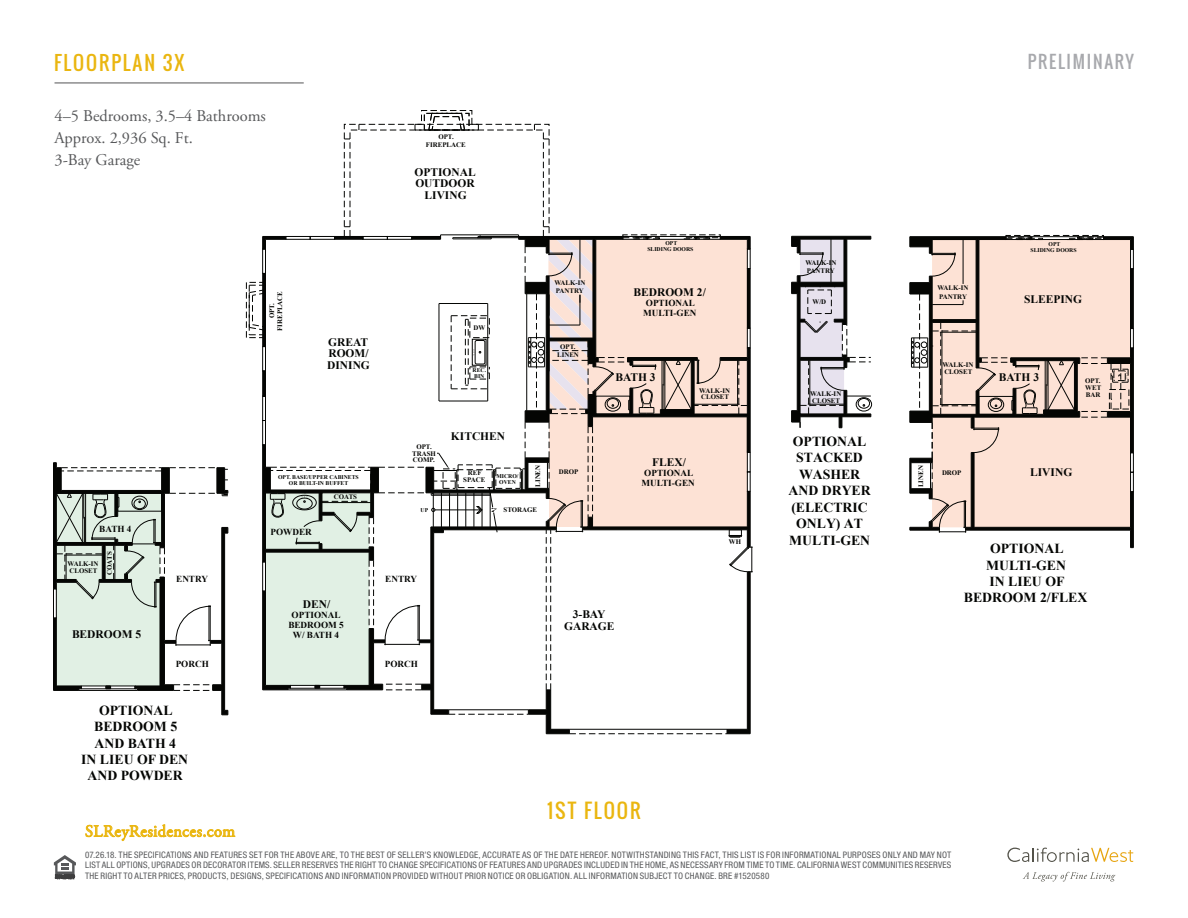
<style>
.page{position:relative;width:1188px;height:918px;background:#fff}
.page>*{position:absolute;margin:0;border:0;box-sizing:border-box;transform-origin:0 0}
.t1{font:19.5px "Oswald";letter-spacing:.1em;color:#eab610}
.t2{font:19.2px "Oswald";letter-spacing:.1em;color:#eab610}
.t3{font:17.1px "Oswald";letter-spacing:.1em;color:#a8a9ad}
.t4{font:16.5px "Adobe Garamond Pro";letter-spacing:.03em;color:#eab610}
.t5{font:16.35px/21.9px "Adobe Garamond Pro";color:#57585a}
.t6{font:700 13.8px/16.4px "Times New Roman";color:#040503;text-align:center}
.t7{font:700 13.05px/15.3px "Times New Roman";color:#040503}
.t8{font:700 11.55px/11.7px "Times New Roman";color:#040503;text-align:center}
.t9{font:700 9.15px/9.8px "Times New Roman";color:#040503}
.t10{font:condensed 9px/10.5px "Helvetica Neue";letter-spacing:.025em;color:#57585a;text-align:justify}
.t11{font:700 6.9px/6.9px "Times New Roman";color:#040503}
.t12{font:700 5.7px/5.7px "Times New Roman";color:#040503;text-align:center}
</style>
<div class="page">
<svg style="left:1023px;top:872px;width:92px;height:9px"></svg>
<svg style="left:1007px;top:848px;width:126px;height:14px"></svg>
<svg style="left:85px;top:824px;width:150px;height:17px"></svg>
<svg style="left:54px;top:855px;width:22px;height:24px"></svg>
<hr style="left:55px;top:82px;width:249px;height:1px;background:#57585a">
<div style="left:344px;top:124px;width:205px;height:113px;border:1px dashed #040503"></div>
<div style="left:421px;top:110px;width:51px;height:14px;border:1px dashed #040503"></div>
<svg style="left:415px;top:113px;width:64px;height:18px"></svg>
<svg style="left:246px;top:235px;width:507px;height:499px"></svg>
<hr style="left:53px;top:618px;width:1px;height:72px;background:#040503">
<hr style="left:53px;top:463px;width:1px;height:126px;background:#040503">
<svg style="left:54px;top:462px;width:175px;height:254px"></svg>
<div style="left:118px;top:493px;width:44px;height:18px;border:1px solid #040503"></div>
<div style="left:53px;top:589px;width:3px;height:29px;border:1px solid #040503"></div>
<div style="left:1006px;top:235px;width:98px;height:2px;border:1px dashed #040503"></div>
<svg style="left:910px;top:236px;width:224px;height:312px"></svg>
<div style="left:1079px;top:237px;width:25px;height:3px;border:1px solid #040503"></div>
<div style="left:1130px;top:249px;width:4px;height:20px;border:1px solid #040503"></div>
<div style="left:1130px;top:328px;width:4px;height:20px;border:1px solid #040503"></div>
<div style="left:1130px;top:472px;width:4px;height:20px;border:1px solid #040503"></div>
<div style="left:1130px;top:453px;width:4px;height:19px;border:1px solid #040503"></div>
<div style="left:1006px;top:237px;width:24px;height:3px;border:1px solid #040503"></div>
<div style="left:1030px;top:237px;width:49px;height:3px;border:1px solid #040503"></div>
<svg style="left:791px;top:236px;width:81px;height:192px"></svg>
<h2 class="t2" style="left:54px;top:48px;width:132px">FLOORPLAN 3X</h2>
<h3 class="t5" style="left:55px;top:106px;width:213px">4–5 Bedrooms, 3.5–4 Bathrooms<br>Approx. 2,936 Sq. Ft.<br>3-Bay Garage</h3>
<p class="t11" style="left:426px;top:132px;width:41px;line-height:8.1px;text-align:center">OPT.<br>FIREPLACE</p>
<p class="t8" style="left:415px;top:166px;width:63px">OPTIONAL<br>OUTDOOR<br>LIVING</p>
<p class="t9" style="left:99px;top:524px;width:34px">BATH 4</p>
<p class="t11" style="left:68px;top:560px;width:33px">WALK-IN<br>CLOSET</p>
<p class="t11" style="left:106px;top:575px;width:25px;rotate:-90deg">COATS</p>
<p class="t8" style="left:72px;top:628px;width:71px">BEDROOM 5</p>
<p class="t9" style="left:176px;top:574px;width:33px">ENTRY</p>
<p class="t9" style="left:176px;top:659px;width:35px">PORCH</p>
<h3 class="t6" style="left:81px;top:702px;width:109px">OPTIONAL<br>BEDROOM 5<br>AND BATH 4<br>IN LIEU OF DEN<br>AND POWDER</h3>
<p class="t11" style="left:268px;top:331px;width:41px;line-height:8.1px;text-align:center;rotate:-90deg">OPT.<br>FIREPLACE</p>
<p class="t8" style="left:327px;top:336px;width:44px;text-align:left">GREAT<br>ROOM/<br>DINING</p>
<p class="t12" style="left:278px;top:474px;width:82px">OPT. BASE/UPPER CABINETS<br>OR BUILT-IN BUFFET</p>
<p class="t9" style="left:271px;top:527px;width:43px">POWDER</p>
<p class="t11" style="left:334px;top:494px;width:25px">COATS</p>
<p class="t8" style="left:303px;top:598px;width:29px">DEN/</p>
<p class="t9" style="left:288px;top:610px;width:57px;text-align:center">OPTIONAL<br>BEDROOM 5<br>W/ BATH 4</p>
<p class="t11" style="left:412px;top:443px;width:25px;line-height:6.4px;text-align:center">OPT.<br>TRASH<br>COMP.</p>
<p class="t12" style="left:421px;top:507px;width:9px">UP</p>
<p class="t9" style="left:385px;top:573px;width:33px">ENTRY</p>
<p class="t9" style="left:385px;top:658px;width:35px">PORCH</p>
<p class="t11" style="left:473px;top:324px;width:13px">DW</p>
<p class="t12" style="left:473px;top:368px;width:15px;text-align:left">REC.<br>BIN</p>
<p class="t11" style="left:554px;top:279px;width:32px;line-height:8.1px">WALK-IN<br>PANTRY</p>
<p class="t11" style="left:557px;top:342px;width:23px;line-height:8.1px;text-align:center">OPT.<br>LINEN</p>
<p class="t8" style="left:451px;top:430px;width:56px">KITCHEN</p>
<p class="t11" style="left:463px;top:469px;width:24px;text-align:center">REF<br>SPACE</p>
<p class="t12" style="left:496px;top:473px;width:23px">MICRO/<br>OVEN</p>
<p class="t11" style="left:534px;top:487px;width:23px;rotate:-90deg">LINEN</p>
<p class="t11" style="left:504px;top:506px;width:35px">STORAGE</p>
<p class="t11" style="left:559px;top:468px;width:21px">DROP</p>
<p class="t12" style="left:647px;top:241px;width:48px">OPT<br>SLIDING DOORS</p>
<p class="t8" style="left:634px;top:286px;width:74px">BEDROOM 2/</p>
<p class="t9" style="left:643px;top:298px;width:55px">OPTIONAL<br>MULTI-GEN</p>
<p class="t8" style="left:615px;top:371px;width:42px">BATH 3</p>
<p class="t11" style="left:699px;top:387px;width:32px">WALK-IN<br>CLOSET</p>
<p class="t8" style="left:652px;top:456px;width:35px">FLEX/</p>
<p class="t9" style="left:642px;top:468px;width:55px">OPTIONAL<br>MULTI-GEN</p>
<p class="t11" style="left:729px;top:538px;width:14px">WH</p>
<p class="t8" style="left:564px;top:608px;width:52px">3-BAY<br>GARAGE</p>
<p class="t11" style="left:805px;top:258px;width:33px;line-height:8.1px">WALK-IN<br>PANTRY</p>
<p class="t11" style="left:812px;top:298px;width:15px">W/D</p>
<p class="t11" style="left:810px;top:390px;width:33px">WALK-IN<br>CLOSET</p>
<h3 class="t6" style="left:788px;top:433px;width:84px">OPTIONAL<br>STACKED<br>WASHER<br>AND DRYER (ELECTRIC<br>ONLY) AT<br>MULTI-GEN</h3>
<h3 class="t3" style="left:1028px;top:49px;width:108px">PRELIMINARY</h3>
<p class="t11" style="left:938px;top:284px;width:33px;line-height:8.1px">WALK-IN<br>PANTRY</p>
<p class="t11" style="left:942px;top:361px;width:33px">WALK-IN<br>CLOSET</p>
<p class="t12" style="left:1031px;top:241px;width:48px">OPT<br>SLIDING DOORS</p>
<p class="t8" style="left:1024px;top:293px;width:60px">SLEEPING</p>
<p class="t8" style="left:999px;top:371px;width:42px">BATH 3</p>
<p class="t11" style="left:1085px;top:377px;width:18px;text-align:justify">OPT.<br>WET BAR</p>
<p class="t12" style="left:1084px;top:381px;width:48px">SLIDING DOORS</p>
<p class="t11" style="left:917px;top:487px;width:23px;rotate:-90deg">LINEN</p>
<p class="t11" style="left:942px;top:469px;width:21px">DROP</p>
<p class="t8" style="left:1030px;top:466px;width:44px">LIVING</p>
<h3 class="t6" style="left:964px;top:540px;width:125px">OPTIONAL<br>MULTI-GEN<br>IN LIEU OF<br>BEDROOM 2/FLEX</h3>
<h1 class="t1" style="left:547px;top:796px;width:95px">1ST FLOOR</h1>
<h3 class="t7" style="left:467px;top:843px;width:89px">FIRST FLOOR</h3>
<h3 class="t4" style="left:85px;top:821px;width:152px">SLReyResidences.com</h3>
<p class="t10" style="left:85px;top:849px;width:868px">07.26.18. THE SPECIFICATIONS AND FEATURES SET FOR THE ABOVE ARE, TO THE BEST OF SELLER’S KNOWLEDGE, ACCURATE AS OF THE DATE HEREOF. NOTWITHSTANDING THIS FACT, THIS LIST IS FOR INFORMATIONAL PURPOSES ONLY AND MAY NOT LIST ALL OPTIONS, UPGRADES OR DECORATOR ITEMS. SELLER RESERVES THE RIGHT TO CHANGE SPECIFICATIONS OF FEATURES AND UPGRADES INCLUDED IN THE HOME, AS NECESSARY FROM TIME TO TIME. CALIFORNIA WEST COMMUNITIES RESERVES THE RIGHT TO ALTER PRICES, PRODUCTS, DESIGNS, SPECIFICATIONS AND INFORMATION PROVIDED WITHOUT PRIOR NOTICE OR OBLIGATION. ALL INFORMATION SUBJECT TO CHANGE. BRE #1520580</p>
<h3 class="t6" style="left:706px;top:848px;width:109px">IN LIEU OF DEN<br>AND POWDER</h3>
<h3 class="t7" style="left:536px;top:854px;width:138px">CALWEST - BONSALL<br>PLAN 3X</h3>
<h3 class="t7" style="left:263px;top:858px;width:60px">OPTIONS</h3>
</div>
